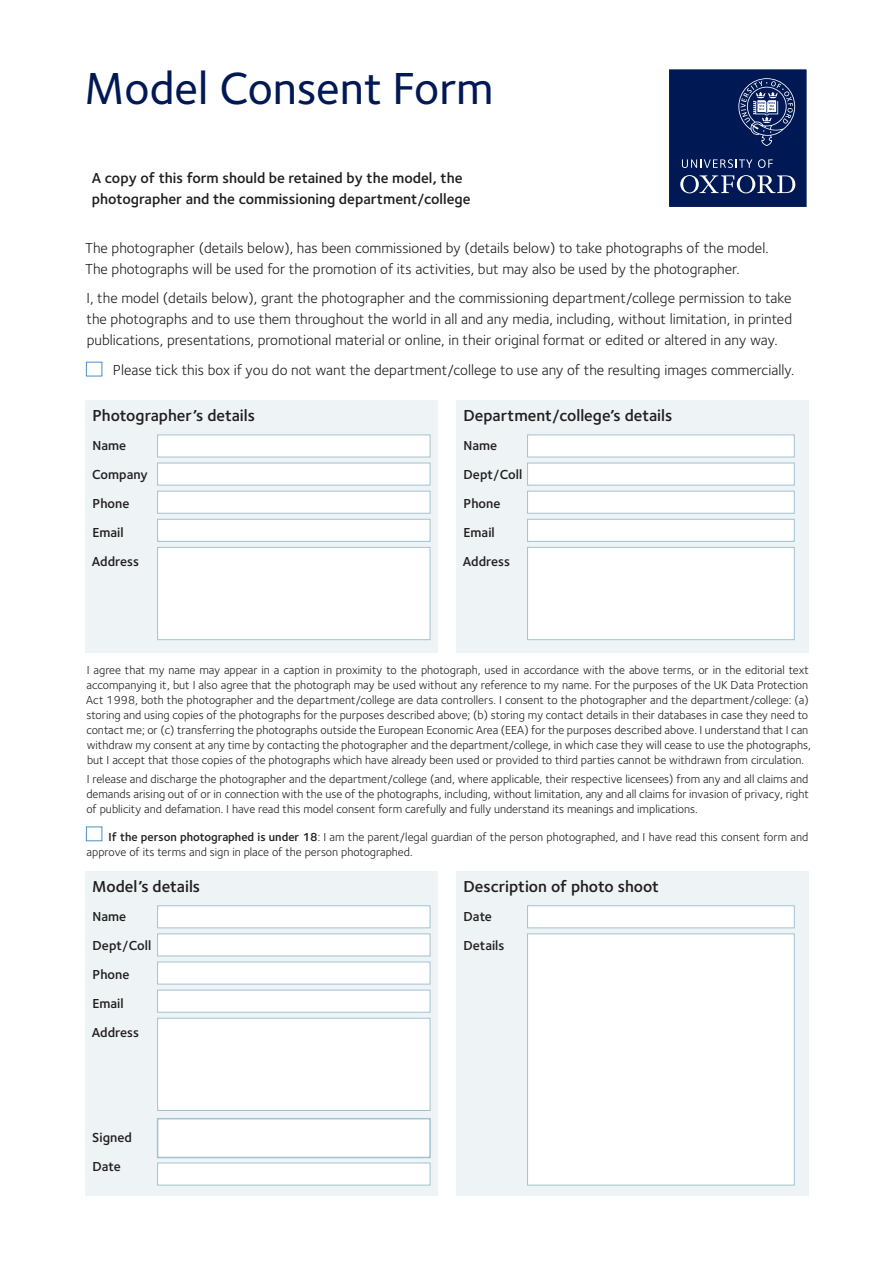
<style>
.page{position:relative;width:893px;height:1263px;background:#fff}
.page>*{position:absolute;margin:0;border:0;box-sizing:border-box;transform-origin:0 0}
.t1{font:500 46.5px "Foundry Sterling";color:#001954}
.t2{font:600 16.5px "Foundry Sterling";color:#231f20}
.t3{font:15px/21px "Foundry Sterling";color:#231f20}
.t4{font:600 15px/21px "Foundry Sterling";color:#231f20}
.t5{font:600 13.5px/29px "Foundry Sterling";color:#231f20}
.t6{font:12px/15px "Foundry Sterling";color:#231f20}
.s1{font-weight:600}
</style>
<div class="page">
<div style="left:85px;top:400px;width:353px;height:253px;background:#eef4f6"></div>
<div style="left:456px;top:400px;width:353px;height:253px;background:#eef4f6"></div>
<div style="left:668px;top:69px;width:139px;height:139px;background:#001954"></div>
<svg style="left:680px;top:175px;width:115px;height:18px"></svg>
<svg style="left:758px;top:159px;width:15px;height:9px"></svg>
<svg style="left:682px;top:159px;width:70px;height:9px"></svg>
<svg style="left:738px;top:78px;width:57px;height:68px"></svg>
<div style="left:668px;top:68px;width:140px;height:140px;border:1px solid #fff"></div>
<div style="left:86px;top:362px;width:16px;height:14px;border:1px solid #488ecb"></div>
<div style="left:86px;top:827px;width:16px;height:14px;border:1px solid #488ecb"></div>
<div style="left:157px;top:435px;width:273px;height:22px;background:#fff;border:1px solid #a2c3cf"></div>
<div style="left:157px;top:463px;width:273px;height:22px;background:#fff;border:1px solid #a2c3cf"></div>
<div style="left:157px;top:491px;width:273px;height:22px;background:#fff;border:1px solid #a2c3cf"></div>
<div style="left:157px;top:547px;width:273px;height:93px;background:#fff;border:1px solid #a2c3cf"></div>
<div style="left:157px;top:519px;width:273px;height:23px;background:#fff;border:1px solid #a2c3cf"></div>
<div style="left:527px;top:435px;width:267px;height:22px;background:#fff;border:1px solid #a2c3cf"></div>
<div style="left:527px;top:463px;width:267px;height:22px;background:#fff;border:1px solid #a2c3cf"></div>
<div style="left:527px;top:491px;width:267px;height:22px;background:#fff;border:1px solid #a2c3cf"></div>
<div style="left:527px;top:547px;width:267px;height:93px;background:#fff;border:1px solid #a2c3cf"></div>
<div style="left:527px;top:519px;width:267px;height:23px;background:#fff;border:1px solid #a2c3cf"></div>
<div style="left:85px;top:871px;width:353px;height:325px;background:#eef4f6"></div>
<div style="left:456px;top:871px;width:353px;height:325px;background:#eef4f6"></div>
<div style="left:157px;top:905px;width:273px;height:23px;background:#fff;border:1px solid #a2c3cf"></div>
<div style="left:157px;top:933px;width:273px;height:23px;background:#fff;border:1px solid #a2c3cf"></div>
<div style="left:157px;top:962px;width:273px;height:22px;background:#fff;border:1px solid #a2c3cf"></div>
<div style="left:157px;top:1018px;width:273px;height:93px;background:#fff;border:1px solid #a2c3cf"></div>
<div style="left:157px;top:990px;width:273px;height:22px;background:#fff;border:1px solid #a2c3cf"></div>
<div style="left:527px;top:905px;width:267px;height:23px;background:#fff;border:1px solid #a2c3cf"></div>
<div style="left:527px;top:933px;width:267px;height:252px;background:#fff;border:1px solid #a2c3cf"></div>
<div style="left:157px;top:1118px;width:274px;height:40px;background:#fff;border:2px solid #a2c3cf"></div>
<div style="left:157px;top:1163px;width:273px;height:22px;background:#fff;border:1px solid #a2c3cf"></div>
<h1 class="t1" style="left:84px;top:55px;width:411px">Model Consent Form</h1>
<p class="t4" style="left:92px;top:167px;width:380px">A copy of this form should be retained by the model, the photographer and the commissioning department/college</p>
<p class="t3" style="left:85px;top:237px;width:685px">The photographer (details below), has been commissioned by (details below) to take photographs of the model.<br>The photographs will be used for the promotion of its activities, but may also be used by the photographer.</p>
<p class="t3" style="left:87px;top:287px;width:707px;text-align:justify">I, the model (details below), grant the photographer and the commissioning department/college permission to take the photographs and to use them throughout the world in all and any media, including, without limitation, in printed publications, presentations, promotional material or online, in their original format or edited or altered in any way.</p>
<p class="t3" style="left:113px;top:359px;width:683px">Please tick this box if you do not want the department/college to use any of the resulting images commercially.</p>
<h2 class="t2" style="left:92px;top:404px;width:164px">Photographer’s details</h2>
<p class="t5" style="left:92px;top:431px;width:58px">Name<br>Company<br>Phone<br>Email<br>Address</p>
<h2 class="t2" style="left:463px;top:404px;width:211px">Department/college’s details</h2>
<p class="t5" style="left:463px;top:431px;width:61px">Name<br>Dept/Coll<br>Phone<br>Email<br>Address</p>
<p class="t6" style="left:86px;top:662px;width:726px">I agree that my name may appear in a caption in proximity to the photograph, used in accordance with the above terms, or in the editorial text accompanying it, but I also agree that the photograph may be used without any reference to my name. For the purposes of the UK Data Protection Act 1998, both the photographer and the department/college are data controllers. I consent to the photographer and the department/college: (a) storing and using copies of the photographs for the purposes described above; (b) storing my contact details in their databases in case they need to contact me; or (c) transferring the photographs outside the European Economic Area (EEA) for the purposes described above. I understand that I can withdraw my consent at any time by contacting the photographer and the department/college, in which case they will cease to use the photographs, but I accept that those copies of the photographs which have already been used or provided to third parties cannot be withdrawn from circulation.</p>
<p class="t6" style="left:86px;top:771px;width:724px;text-align:justify">I release and discharge the photographer and the department/college (and, where applicable, their respective licensees) from any and all claims and demands arising out of or in connection with the use of the photographs, including, without limitation, any and all claims for invasion of privacy, right of publicity and defamation. I have read this model consent form carefully and fully understand its meanings and implications.</p>
<p class="t6" style="left:87px;top:829px;width:723px;text-indent:22px"><span class="s1">If the person photographed is under 18</span>: I am the parent/legal guardian of the person photographed, and I have read this consent form and approve of its terms and sign in place of the person photographed.</p>
<h2 class="t2" style="left:92px;top:875px;width:110px">Model’s details</h2>
<p class="t5" style="left:92px;top:902px;width:61px">Name<br>Dept/Coll<br>Phone<br>Email<br>Address</p>
<p class="t5" style="left:92px;top:1123px;width:41px">Signed<br>Date</p>
<h2 class="t2" style="left:463px;top:875px;width:197px">Description of photo shoot</h2>
<p class="t5" style="left:464px;top:902px;width:42px">Date<br>Details</p>
</div>
